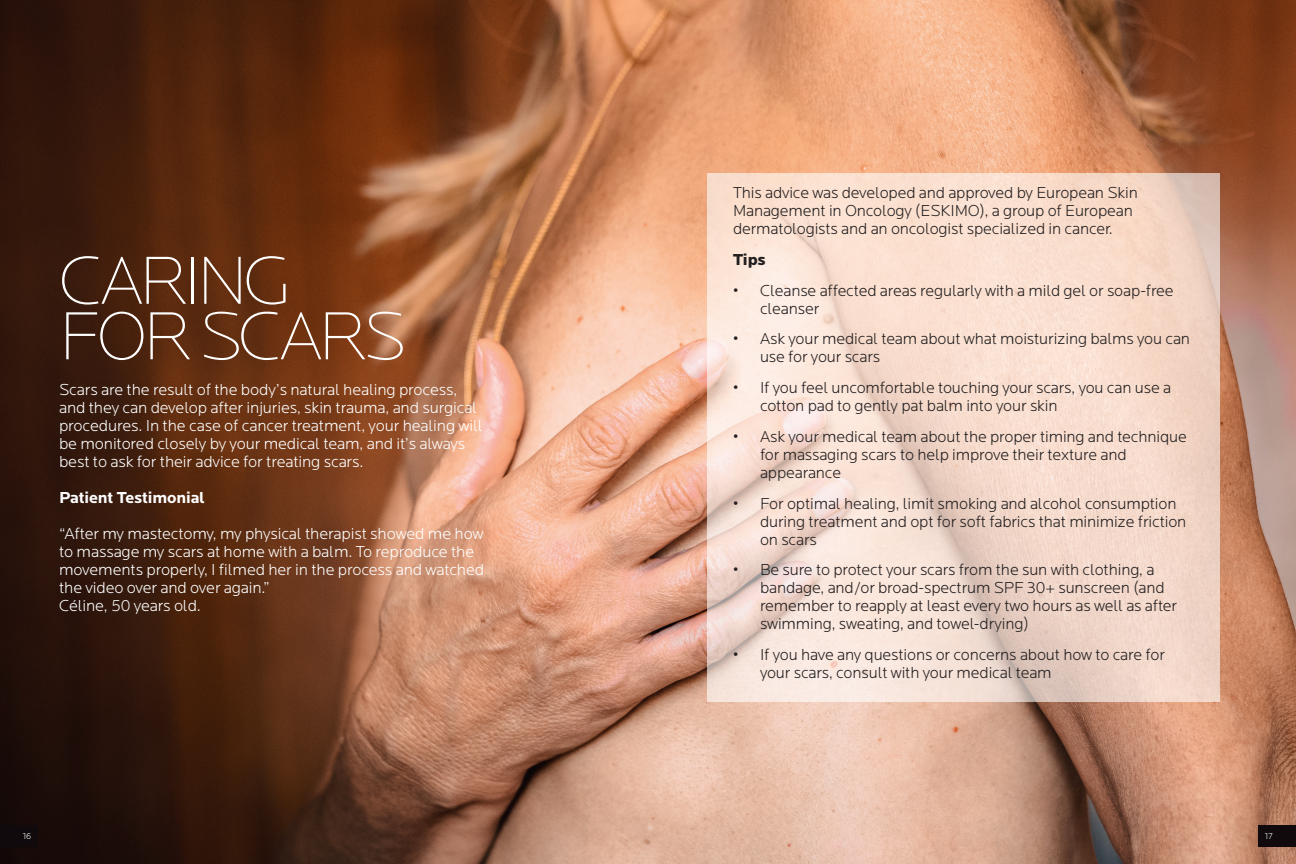
<style>
.page{position:relative;width:1296px;height:864px;background:#fff}
.page>*{position:absolute;margin:0;border:0;box-sizing:border-box;transform-origin:0 0}
.t1{font:200 70.5px/55.5px "Locator";letter-spacing:-.06em;color:#fff}
.t2{font:300 16.5px/18px "Locator";letter-spacing:-.01em;color:#231f20}
.t3{font:300 16.5px/18px "Locator";letter-spacing:-.01em;color:#fff}
.t4{font:700 16.5px "Locator";letter-spacing:-.01em;color:#fff}
.t5{font:900 16.5px "Locator";color:#231f20}
.t6{font:300 9px "Locator";color:#fff}
</style>
<div class="page">
<img style="left:0;top:0;width:1296px;height:864px">
<svg style="left:708px;top:174px;width:512px;height:528px;background:#f4dbce"></svg>
<div style="left:0;top:825px;width:38px;height:22px;background:#110a0c"></div>
<div style="left:1258px;top:825px;width:38px;height:22px;background:#110a0c"></div>
<p class="t1" style="left:59px;top:255px;width:349px">CARING<br>FOR SCARS</p>
<p class="t3" style="left:59px;top:381px;width:425px">Scars are the result of the body’s natural healing process, and they can develop after injuries, skin trauma, and surgical procedures. In the case of cancer treatment, your healing will be monitored closely by your medical team, and it’s always best to ask for their advice for treating scars.</p>
<p class="t4" style="left:59px;top:488px;width:147px">Patient Testimonial</p>
<p class="t3" style="left:59px;top:525px;width:427px">“After my mastectomy, my physical therapist showed me how to massage my scars at home with a balm. To reproduce the movements properly, I filmed her in the process and watched the video over and over again.”</p>
<p class="t3" style="left:59px;top:597px;width:143px">Céline, 50 years old.</p>
<p class="t2" style="left:733px;top:184px;width:406px">This advice was developed and approved by European Skin<br>Management in Oncology (ESKIMO), a group of European dermatologists and an oncologist specialized in cancer.</p>
<p class="t5" style="left:733px;top:250px;width:34px">Tips</p>
<p class="t2" style="left:760px;top:281px;width:415px;text-indent:-27px">• Cleanse affected areas regularly with a mild gel or soap-free cleanser</p>
<p class="t2" style="left:760px;top:330px;width:432px;text-indent:-27px">• Ask your medical team about what moisturizing balms you can use for your scars</p>
<p class="t2" style="left:760px;top:379px;width:413px;text-indent:-27px">• If you feel uncomfortable touching your scars, you can use a cotton pad to gently pat balm into your skin</p>
<p class="t2" style="left:760px;top:427px;width:428px;text-indent:-27px">• Ask your medical team about the proper timing and technique for massaging scars to help improve their texture and appearance</p>
<p class="t2" style="left:760px;top:494px;width:428px;text-indent:-27px">• For optimal healing, limit smoking and alcohol consumption during treatment and opt for soft fabrics that minimize friction on scars</p>
<p class="t2" style="left:760px;top:561px;width:419px;text-indent:-27px">• Be sure to protect your scars from the sun with clothing, a bandage, and/or broad-spectrum SPF 30+ sunscreen (and remember to reapply at least every two hours as well as after swimming, sweating, and towel-drying)</p>
<p class="t2" style="left:760px;top:646px;width:406px;text-indent:-27px">• If you have any questions or concerns about how to care for your scars, consult with your medical team</p>
<p class="t6" style="left:23px;top:831px;width:10px">16</p>
<p class="t6" style="left:1265px;top:831px;width:9px">17</p>
</div>
